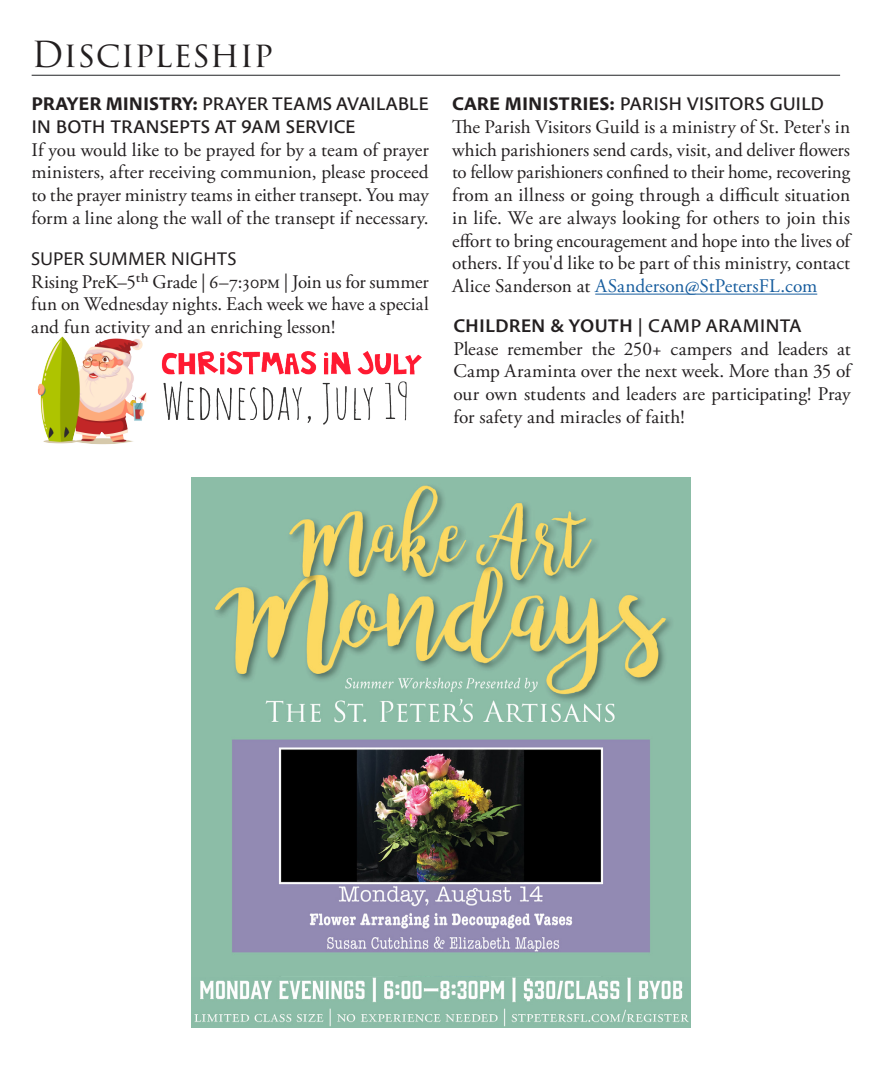
<style>
.page{position:relative;width:882px;height:1071px;background:#fff}
.page>*{position:absolute;margin:0;border:0;box-sizing:border-box;transform-origin:0 0}
.t1{font:35px "Trajan Pro 3";color:#231f20}
.Blurb_Body{font:19.25px/22.8px "Adobe Garamond Pro";letter-spacing:-.01em;color:#231f20;text-align:justify}
.Heading{font:19.25px/22.8px "Adobe Garamond Pro";letter-spacing:-.025em;color:#231f20;text-align:justify}
.Blurb_Body-2{font:500 19.25px/22.8px "Pelago";letter-spacing:-.01em;color:#231f20}
.t2{font:600 19.25px "Pelago";letter-spacing:.005em;color:#231f20}
.Heading-2{font:19.25px "Pelago";letter-spacing:-.015em;color:#231f20}
.s1{font-weight:700}
.s2{color:#175d9e}
.s3{font-weight:500}
</style>
<div class="page">
<hr style="left:32px;top:75px;width:808px;height:1px;background:#57585a">
<hr style="left:595px;top:294px;width:222px;height:1px;background:#175d9e">
<img style="left:37px;top:336px;width:385px;height:109px">
<img style="left:191px;top:478px;width:500px;height:549px">
<p class="t1" style="left:32px;top:30px;width:243px">Discipleship</p>
<p class="Blurb_Body-2" style="left:32px;top:92px;width:399px"><span class="s1">PRAYER MINISTRY:</span> PRAYER TEAMS AVAILABLE<br>IN BOTH TRANSEPTS AT 9AM SERVICE</p>
<p class="Blurb_Body" style="left:32px;top:139px;width:399px">If you would like to be prayed for by a team of prayer ministers, after receiving communion, please proceed to the prayer ministry teams in either transept. You may form a line along the wall of the transept if necessary.</p>
<p class="Heading-2" style="left:31px;top:246px;width:207px">SUPER SUMMER NIGHTS</p>
<p class="Heading" style="left:31px;top:271px;width:399px">Rising PreK–5th Grade | 6–7:30pm | Join us for summer fun on Wednesday nights. Each week we have a special and fun activity and an enriching lesson!</p>
<p class="Blurb_Body-2" style="left:452px;top:92px;width:373px"><span class="s1">CARE MINISTRIES:</span> PARISH VISITORS GUILD</p>
<p class="Blurb_Body" style="left:452px;top:116px;width:402px">The Parish Visitors Guild is a ministry of St. Peter's in which parishioners send cards, visit, and deliver flowers to fellow parishioners confined to their home, recovering from an illness or going through a difficult situation in life. We are always looking for others to join this effort to bring encouragement and hope into the lives of others. If you'd like to be part of this ministry, contact Alice Sanderson at <span class="s2">ASanderson@StPetersFL.com</span></p>
<p class="t2" style="left:453px;top:313px;width:350px">CHILDREN &amp; YOUTH <span class="s3">| CAMP ARAMINTA</span></p>
<p class="Blurb_Body" style="left:453px;top:338px;width:401px">Please remember the 250+ campers and leaders at Camp Araminta over the next week. More than 35 of our own students and leaders are participating! Pray for safety and miracles of faith!</p>
</div>
